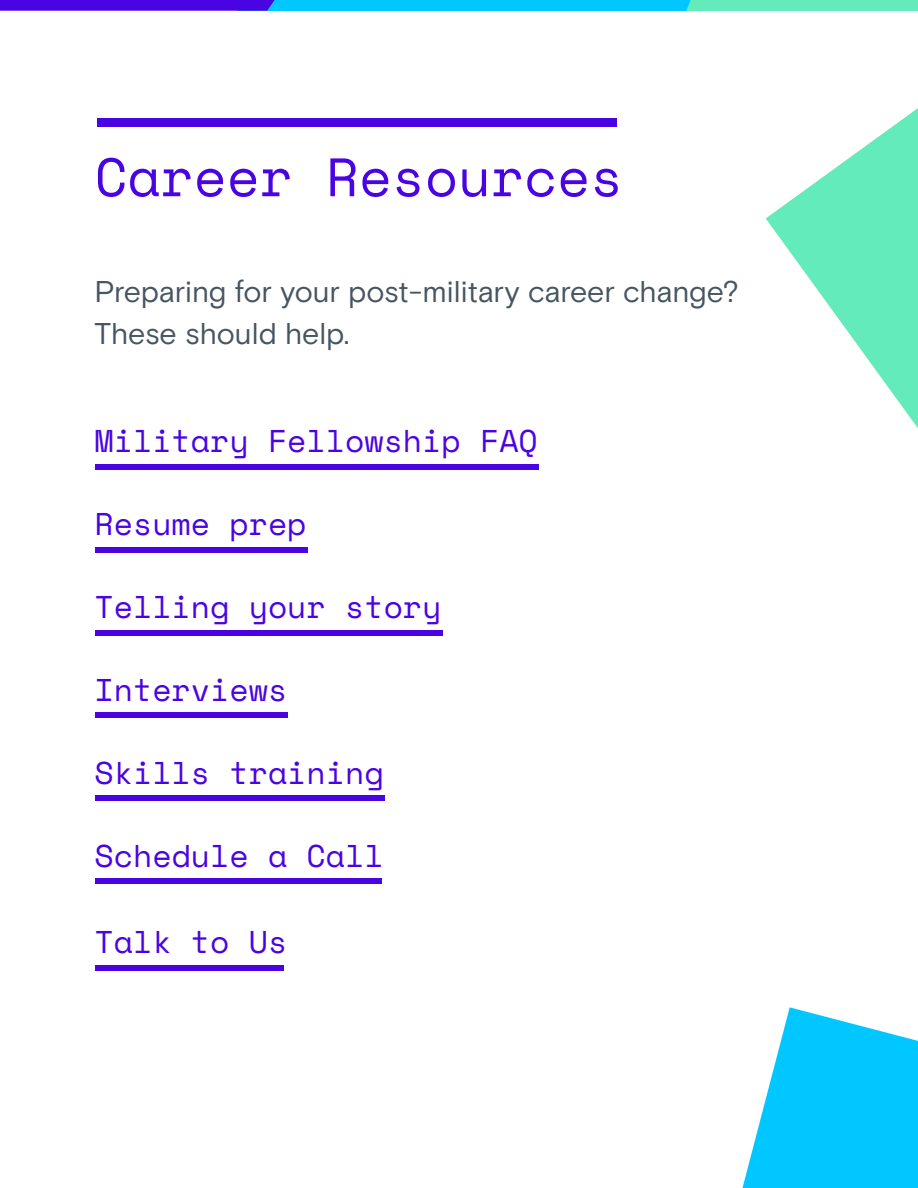
<style>
.page{position:relative;width:918px;height:1188px;background:#fff}
.page>*{position:absolute;margin:0;border:0;box-sizing:border-box;transform-origin:0 0}
.t1{font:54px "Space Mono";color:#4a03e3}
.t2{font:31.5px "Space Mono";color:#4a03e3}
.t3{font:30px/42px "Basis Grotesque Pro";letter-spacing:-.005em;color:#465661}
</style>
<div class="page">
<svg style="left:0;top:0;width:918px;height:11px;background:#3098e6"></svg>
<div style="left:95px;top:548px;width:213px;height:5px;background:#4a03e3"></div>
<div style="left:95px;top:630px;width:348px;height:5px;background:#4a03e3"></div>
<div style="left:95px;top:712px;width:193px;height:6px;background:#4a03e3"></div>
<div style="left:95px;top:795px;width:290px;height:5px;background:#4a03e3"></div>
<div style="left:95px;top:879px;width:286px;height:5px;background:#4a03e3"></div>
<div style="left:95px;top:965px;width:189px;height:5px;background:#4a03e3"></div>
<div style="left:95px;top:464px;width:444px;height:5px;background:#4a03e3"></div>
<div style="left:98px;top:118px;width:519px;height:9px;background:#4a03e3"></div>
<svg style="left:766px;top:108px;width:152px;height:320px"></svg>
<svg style="left:742px;top:1007px;width:176px;height:181px"></svg>
<h1 class="t1" style="left:94px;top:137px;width:530px">Career Resources</h1>
<p class="t3" style="left:94px;top:271px;width:646px">Preparing for your post-military career change?<br>These should help.</p>
<p class="t2" style="left:94px;top:418px;width:445px">Military Fellowship FAQ</p>
<p class="t2" style="left:94px;top:501px;width:214px">Resume prep</p>
<p class="t2" style="left:94px;top:584px;width:349px">Telling your story</p>
<p class="t2" style="left:94px;top:667px;width:194px">Interviews</p>
<p class="t2" style="left:94px;top:750px;width:291px">Skills training</p>
<p class="t2" style="left:94px;top:833px;width:291px">Schedule a Call</p>
<p class="t2" style="left:94px;top:919px;width:194px">Talk to Us</p>
</div>
